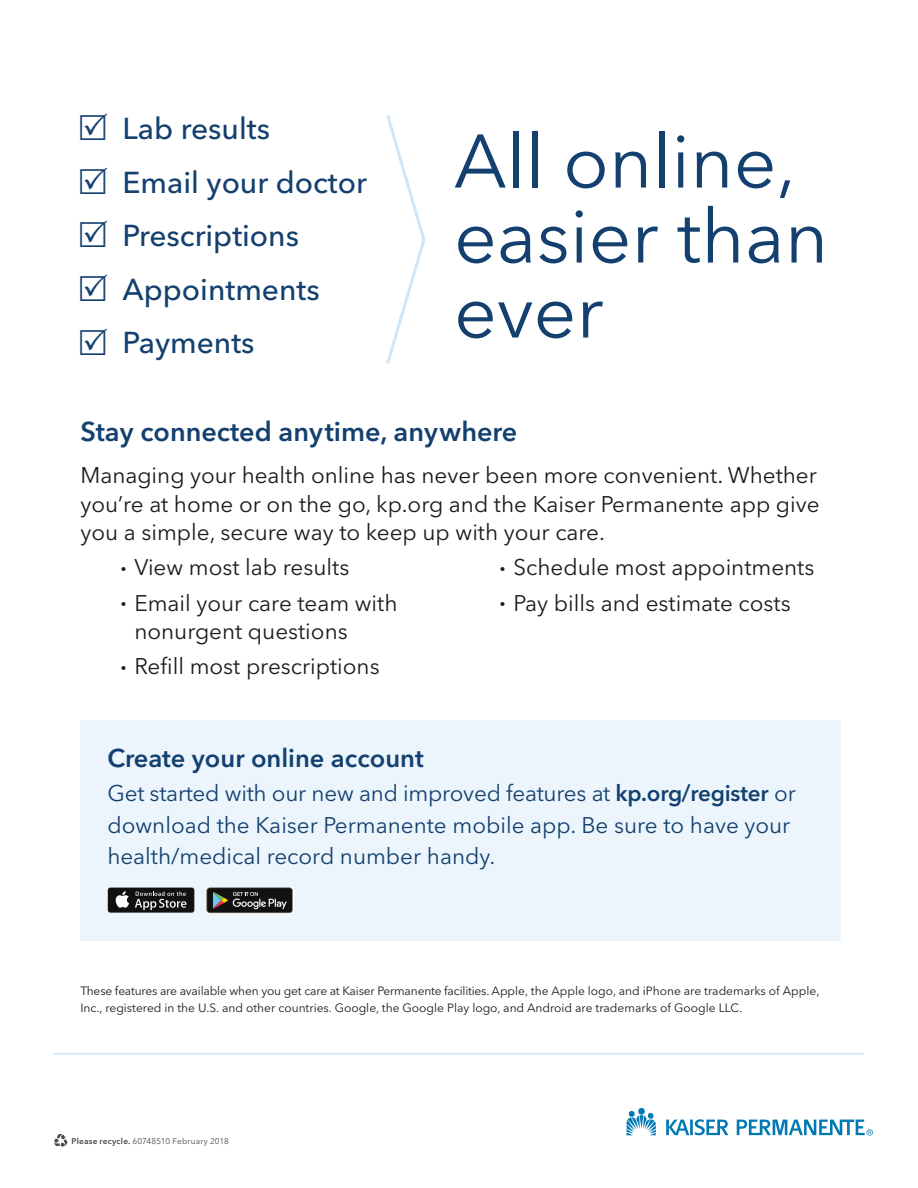
<style>
.page{position:relative;width:918px;height:1188px;background:#fff}
.page>*{position:absolute;margin:0;border:0;box-sizing:border-box;transform-origin:0 0}
.Headline_28_34{font:75px/75px "Avenir Next LT Pro";color:#13406f}
.Headline_28_34-2{font:500 30px "Avenir Next LT Pro";color:#13406f}
.Headline2_Demi_14_26{font:600 27px "Avenir Next LT Pro";color:#13406f}
.SubHead_Demi_12_18{font:600 25.5px "Avenir Next LT Pro";color:#13406f}
.BodyCopy_Reg_10_5_14{font:22.5px/28.5px "Avenir Next LT Pro";color:#1c1b1a;text-align:justify}
.SubHead_Demi_12_18-2{font:22.5px/31.5px "Avenir Next LT Pro";color:#13406f}
.t1{font:12px/16.5px "Avenir Next LT Pro";color:#1c1b1a}
.t2{font:8.25px "Avenir Next LT Pro";letter-spacing:.02em;color:#474848}
.s1{font-size:11.25px}
.s2{font-weight:600}
</style>
<div class="page">
<svg style="left:386px;top:115px;width:40px;height:249px"></svg>
<div style="left:80px;top:720px;width:761px;height:220px;background:#ecf5fc"></div>
<svg style="left:206px;top:887px;width:88px;height:26px"></svg>
<svg style="left:207px;top:888px;width:86px;height:25px;background:#363633"></svg>
<svg style="left:107px;top:887px;width:88px;height:26px"></svg>
<div style="left:108px;top:888px;width:86px;height:24px;background:#12110f;border-radius:2px"></div>
<svg style="left:115px;top:891px;width:14px;height:17px"></svg>
<svg style="left:135px;top:891px;width:51px;height:19px"></svg>
<hr style="left:54px;top:1053px;width:810px;height:1px;background:#cfe6f8">
<svg style="left:626px;top:1111px;width:30px;height:24px"></svg>
<div style="left:638px;top:1108px;width:7px;height:7px;background:#0079b4;border-radius:50%"></div>
<hr style="left:690px;top:1120px;width:3px;height:15px;background:#0079b4">
<svg style="left:666px;top:1120px;width:23px;height:15px"></svg>
<svg style="left:695px;top:1119px;width:33px;height:16px"></svg>
<svg style="left:737px;top:1120px;width:136px;height:16px"></svg>
<svg style="left:54px;top:1134px;width:14px;height:14px"></svg>
<p class="Headline_28_34-2" style="left:123px;top:111px;width:149px">Lab results</p>
<p class="Headline_28_34-2" style="left:123px;top:164px;width:246px">Email your doctor</p>
<p class="Headline_28_34-2" style="left:123px;top:218px;width:178px">Prescriptions</p>
<p class="Headline_28_34-2" style="left:123px;top:271px;width:199px">Appointments</p>
<p class="Headline_28_34-2" style="left:123px;top:325px;width:133px">Payments</p>
<p class="Headline_28_34" style="left:454px;top:124px;width:376px">All online, easier than ever</p>
<p class="Headline2_Demi_14_26" style="left:80px;top:415px;width:439px">Stay connected anytime, anywhere</p>
<p class="BodyCopy_Reg_10_5_14" style="left:80px;top:461px;width:741px">Managing your health online has never been more convenient. Whether you’re at home or on the go, kp.org and the Kaiser Permanente app give you a simple, secure way to keep up with your care.</p>
<p class="BodyCopy_Reg_10_5_14" style="left:121px;top:553px;width:230px"><span class="s1">•</span> View most lab results</p>
<p class="BodyCopy_Reg_10_5_14" style="left:134px;top:589px;width:265px;text-indent:-14px"><span class="s1">•</span> Email your care team with nonurgent questions</p>
<p class="BodyCopy_Reg_10_5_14" style="left:121px;top:652px;width:260px"><span class="s1">•</span> Refill most prescriptions</p>
<p class="BodyCopy_Reg_10_5_14" style="left:500px;top:553px;width:316px"><span class="s1">•</span> Schedule most appointments</p>
<p class="BodyCopy_Reg_10_5_14" style="left:500px;top:589px;width:292px"><span class="s1">•</span> Pay bills and estimate costs</p>
<p class="SubHead_Demi_12_18" style="left:107px;top:742px;width:318px">Create your online account</p>
<p class="SubHead_Demi_12_18-2" style="left:107px;top:778px;width:690px">Get started with our new and improved features at <span class="s2">kp.org/register</span> or download the Kaiser Permanente mobile app. Be sure to have your health/medical record number handy.</p>
<p class="t1" style="left:80px;top:983px;width:741px">These features are available when you get care at Kaiser Permanente facilities. Apple, the Apple logo, and iPhone are trademarks of Apple,<br>Inc., registered in the U.S. and other countries. Google, the Google Play logo, and Android are trademarks of Google LLC.</p>
<p class="t2" style="left:71px;top:1137px;width:159px"><span class="s2">Please recycle.</span> 60748510 February 2018</p>
</div>
